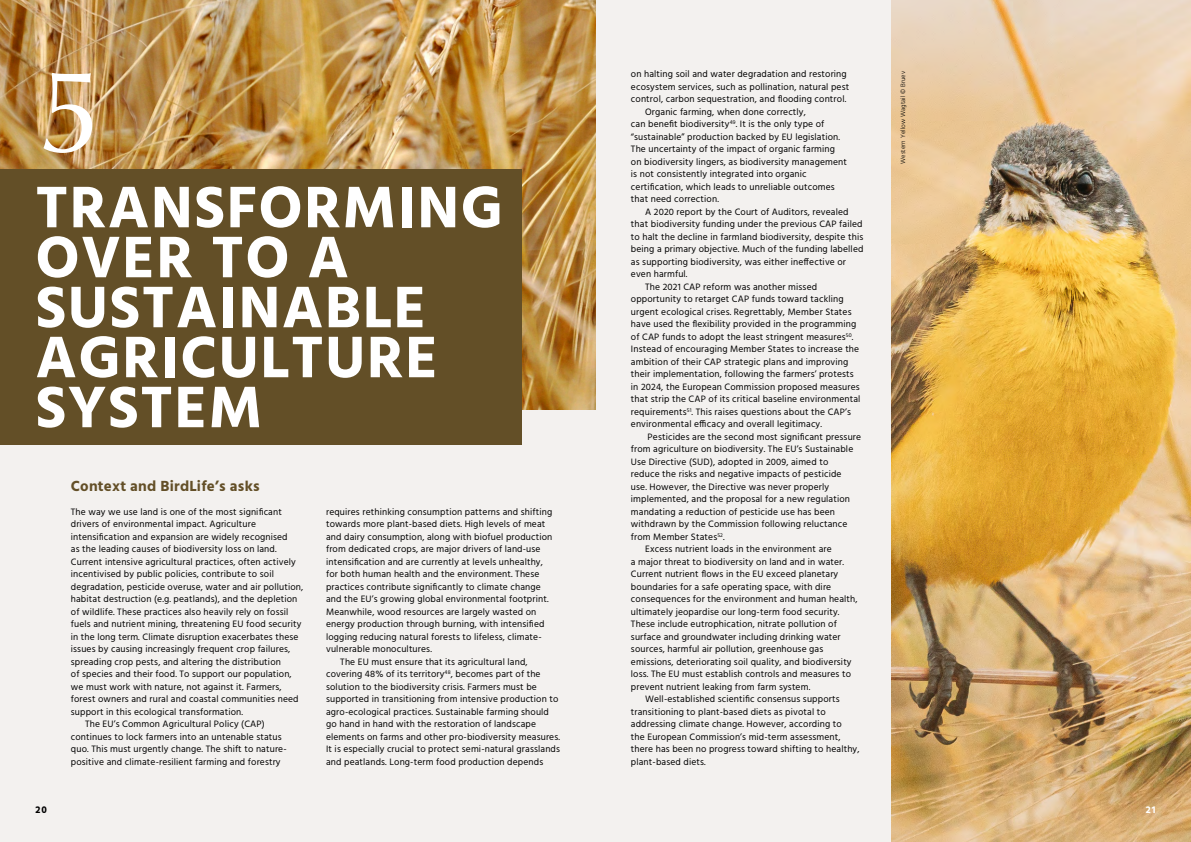
<style>
.page{position:relative;width:1191px;height:842px;background:#f3f1ef}
.page>*{position:absolute;margin:0;border:0;box-sizing:border-box;transform-origin:0 0}
.t1{font:120px "Classico URW";color:#fff}
.t2{font:700 60px/50px "Hind";letter-spacing:.025em;color:#fff}
.t3{font:700 15px "Hind";letter-spacing:.015em;color:#634f27}
.t4{font:700 10px "Hind";color:#fff}
.t5{font:700 10px "Hind";color:#000}
.t6{font:9.5px "Hind";letter-spacing:.015em;color:#000}
.t7{font:300 6.5px "Hind";letter-spacing:.015em;color:#000}
</style>
<div class="page">
<img style="left:0;top:0;width:595px;height:410px">
<div style="left:0;top:169px;width:521px;height:276px;background:#634f27"></div>
<img style="left:891px;top:0;width:300px;height:842px">
<h1 class="t1" style="left:35px;top:22px;width:68px">5</h1>
<h2 class="t2" style="left:35px;top:182px;width:469px">TRANSFORMING<br>OVER TO A<br>SUSTAINABLE<br>AGRICULTURE<br>SYSTEM</h2>
<p class="t5" style="left:35px;top:804px;width:13px">20</p>
<h3 class="t3" style="left:71px;top:477px;width:190px">Context and BirdLife’s asks</h3>
<p class="t6" style="left:71px;top:505px;width:212px">The way we use land is one of the most significant</p>
<p class="t6" style="left:71px;top:518px;width:187px">drivers of environmental impact. Agriculture</p>
<p class="t6" style="left:71px;top:530px;width:218px">intensification and expansion are widely recognised</p>
<p class="t6" style="left:71px;top:543px;width:207px">as the leading causes of biodiversity loss on land.</p>
<p class="t6" style="left:71px;top:555px;width:226px">Current intensive agricultural practices, often actively</p>
<p class="t6" style="left:71px;top:568px;width:205px">incentivised by public policies, contribute to soil</p>
<p class="t6" style="left:71px;top:580px;width:234px">degradation, pesticide overuse, water and air pollution,</p>
<p class="t6" style="left:71px;top:593px;width:228px">habitat destruction (e.g. peatlands), and the depletion</p>
<p class="t6" style="left:71px;top:605px;width:219px">of wildlife. These practices also heavily rely on fossil</p>
<p class="t6" style="left:71px;top:618px;width:232px">fuels and nutrient mining, threatening EU food security</p>
<p class="t6" style="left:71px;top:630px;width:229px">in the long term. Climate disruption exacerbates these</p>
<p class="t6" style="left:71px;top:643px;width:221px">issues by causing increasingly frequent crop failures,</p>
<p class="t6" style="left:71px;top:655px;width:211px">spreading crop pests, and altering the distribution</p>
<p class="t6" style="left:71px;top:668px;width:222px">of species and their food. To support our population,</p>
<p class="t6" style="left:71px;top:680px;width:212px">we must work with nature, not against it. Farmers,</p>
<p class="t6" style="left:71px;top:693px;width:229px">forest owners and rural and coastal communities need</p>
<p class="t6" style="left:71px;top:705px;width:174px">support in this ecological transformation.</p>
<p class="t6" style="left:85px;top:718px;width:181px">The EU’s Common Agricultural Policy (CAP)</p>
<p class="t6" style="left:71px;top:730px;width:212px">continues to lock farmers into an untenable status</p>
<p class="t6" style="left:71px;top:743px;width:217px">quo. This must urgently change. The shift to nature-</p>
<p class="t6" style="left:71px;top:755px;width:211px">positive and climate-resilient farming and forestry</p>
<p class="t6" style="left:326px;top:505px;width:228px">requires rethinking consumption patterns and shifting</p>
<p class="t6" style="left:326px;top:518px;width:221px">towards more plant-based diets. High levels of meat</p>
<p class="t6" style="left:326px;top:530px;width:228px">and dairy consumption, along with biofuel production</p>
<p class="t6" style="left:326px;top:543px;width:216px">from dedicated crops, are major drivers of land-use</p>
<p class="t6" style="left:326px;top:555px;width:218px">intensification and are currently at levels unhealthy,</p>
<p class="t6" style="left:326px;top:568px;width:215px">for both human health and the environment. These</p>
<p class="t6" style="left:326px;top:580px;width:216px">practices contribute significantly to climate change</p>
<p class="t6" style="left:326px;top:593px;width:224px">and the EU’s growing global environmental footprint.</p>
<p class="t6" style="left:326px;top:605px;width:212px">Meanwhile, wood resources are largely wasted on</p>
<p class="t6" style="left:326px;top:618px;width:220px">energy production through burning, with intensified</p>
<p class="t6" style="left:326px;top:630px;width:217px">logging reducing natural forests to lifeless, climate-</p>
<p class="t6" style="left:326px;top:643px;width:107px">vulnerable monocultures.</p>
<p class="t6" style="left:340px;top:655px;width:189px">The EU must ensure that its agricultural land,</p>
<p class="t6" style="left:326px;top:668px;width:216px">covering 48% of its territory<sup>48</sup>, becomes part of the</p>
<p class="t6" style="left:326px;top:680px;width:212px">solution to the biodiversity crisis. Farmers must be</p>
<p class="t6" style="left:326px;top:693px;width:234px">supported in transitioning from intensive production to</p>
<p class="t6" style="left:326px;top:705px;width:224px">agro-ecological practices. Sustainable farming should</p>
<p class="t6" style="left:326px;top:718px;width:211px">go hand in hand with the restoration of landscape</p>
<p class="t6" style="left:326px;top:730px;width:235px">elements on farms and other pro-biodiversity measures.</p>
<p class="t6" style="left:326px;top:743px;width:235px">It is especially crucial to protect semi-natural grasslands</p>
<p class="t6" style="left:326px;top:755px;width:219px">and peatlands. Long-term food production depends</p>
<p class="t6" style="left:631px;top:68px;width:217px">on halting soil and water degradation and restoring</p>
<p class="t6" style="left:631px;top:80px;width:220px">ecosystem services, such as pollination, natural pest</p>
<p class="t6" style="left:631px;top:93px;width:217px">control, carbon sequestration, and flooding control.</p>
<p class="t6" style="left:645px;top:105px;width:162px">Organic farming, when done correctly,</p>
<p class="t6" style="left:631px;top:118px;width:195px">can benefit biodiversity<sup>49</sup>. It is the only type of</p>
<p class="t6" style="left:631px;top:130px;width:211px">“sustainable” production backed by EU legislation.</p>
<p class="t6" style="left:631px;top:143px;width:206px">The uncertainty of the impact of organic farming</p>
<p class="t6" style="left:631px;top:155px;width:217px">on biodiversity lingers, as biodiversity management</p>
<p class="t6" style="left:631px;top:168px;width:177px">is not consistently integrated into organic</p>
<p class="t6" style="left:631px;top:180px;width:205px">certification, which leads to unreliable outcomes</p>
<p class="t6" style="left:631px;top:193px;width:89px">that need correction.</p>
<p class="t6" style="left:645px;top:205px;width:205px">A 2020 report by the Court of Auditors, revealed</p>
<p class="t6" style="left:631px;top:218px;width:233px">that biodiversity funding under the previous CAP failed</p>
<p class="t6" style="left:631px;top:230px;width:234px">to halt the decline in farmland biodiversity, despite this</p>
<p class="t6" style="left:631px;top:243px;width:234px">being a primary objective. Much of the funding labelled</p>
<p class="t6" style="left:631px;top:255px;width:217px">as supporting biodiversity, was either ineffective or</p>
<p class="t6" style="left:631px;top:268px;width:58px">even harmful.</p>
<p class="t6" style="left:645px;top:280px;width:174px">The 2021 CAP reform was another missed</p>
<p class="t6" style="left:631px;top:293px;width:214px">opportunity to retarget CAP funds toward tackling</p>
<p class="t6" style="left:631px;top:305px;width:222px">urgent ecological crises. Regrettably, Member States</p>
<p class="t6" style="left:631px;top:318px;width:227px">have used the flexibility provided in the programming</p>
<p class="t6" style="left:631px;top:330px;width:224px">of CAP funds to adopt the least stringent measures<sup>50</sup>.</p>
<p class="t6" style="left:631px;top:343px;width:230px">Instead of encouraging Member States to increase the</p>
<p class="t6" style="left:631px;top:355px;width:219px">ambition of their CAP strategic plans and improving</p>
<p class="t6" style="left:631px;top:368px;width:224px">their implementation, following the farmers’ protests</p>
<p class="t6" style="left:631px;top:380px;width:230px">in 2024, the European Commission proposed measures</p>
<p class="t6" style="left:631px;top:393px;width:231px">that strip the CAP of its critical baseline environmental</p>
<p class="t6" style="left:631px;top:405px;width:221px">requirements<sup>51</sup>. This raises questions about the CAP’s</p>
<p class="t6" style="left:631px;top:418px;width:193px">environmental efficacy and overall legitimacy.</p>
<p class="t6" style="left:647px;top:430px;width:215px">Pesticides are the second most significant pressure</p>
<p class="t6" style="left:631px;top:443px;width:224px">from agriculture on biodiversity. The EU’s Sustainable</p>
<p class="t6" style="left:631px;top:455px;width:199px">Use Directive (SUD), adopted in 2009, aimed to</p>
<p class="t6" style="left:631px;top:468px;width:212px">reduce the risks and negative impacts of pesticide</p>
<p class="t6" style="left:631px;top:480px;width:200px">use. However, the Directive was never properly</p>
<p class="t6" style="left:631px;top:493px;width:221px">implemented, and the proposal for a new regulation</p>
<p class="t6" style="left:631px;top:505px;width:206px">mandating a reduction of pesticide use has been</p>
<p class="t6" style="left:631px;top:518px;width:218px">withdrawn by the Commission following reluctance</p>
<p class="t6" style="left:631px;top:530px;width:95px">from Member States<sup>52</sup>.</p>
<p class="t6" style="left:645px;top:543px;width:188px">Excess nutrient loads in the environment are</p>
<p class="t6" style="left:631px;top:555px;width:215px">a major threat to biodiversity on land and in water.</p>
<p class="t6" style="left:631px;top:568px;width:209px">Current nutrient flows in the EU exceed planetary</p>
<p class="t6" style="left:631px;top:580px;width:202px">boundaries for a safe operating space, with dire</p>
<p class="t6" style="left:631px;top:593px;width:228px">consequences for the environment and human health,</p>
<p class="t6" style="left:631px;top:605px;width:210px">ultimately jeopardise our long-term food security.</p>
<p class="t6" style="left:631px;top:618px;width:207px">These include eutrophication, nitrate pollution of</p>
<p class="t6" style="left:631px;top:630px;width:211px">surface and groundwater including drinking water</p>
<p class="t6" style="left:631px;top:643px;width:194px">sources, harmful air pollution, greenhouse gas</p>
<p class="t6" style="left:631px;top:655px;width:222px">emissions, deteriorating soil quality, and biodiversity</p>
<p class="t6" style="left:631px;top:668px;width:222px">loss. The EU must establish controls and measures to</p>
<p class="t6" style="left:631px;top:680px;width:181px">prevent nutrient leaking from farm system.</p>
<p class="t6" style="left:645px;top:693px;width:196px">Well-established scientific consensus supports</p>
<p class="t6" style="left:631px;top:705px;width:196px">transitioning to plant-based diets as pivotal to</p>
<p class="t6" style="left:631px;top:718px;width:212px">addressing climate change. However, according to</p>
<p class="t6" style="left:631px;top:730px;width:211px">the European Commission’s mid-term assessment,</p>
<p class="t6" style="left:631px;top:743px;width:230px">there has been no progress toward shifting to healthy,</p>
<p class="t6" style="left:631px;top:755px;width:76px">plant-based diets.</p>
<p class="t7" style="left:898px;top:164px;width:95px;rotate:-90deg">Western Yellow Wagtail © Bruev</p>
<p class="t4" style="left:1145px;top:804px;width:11px">21</p>
</div>
